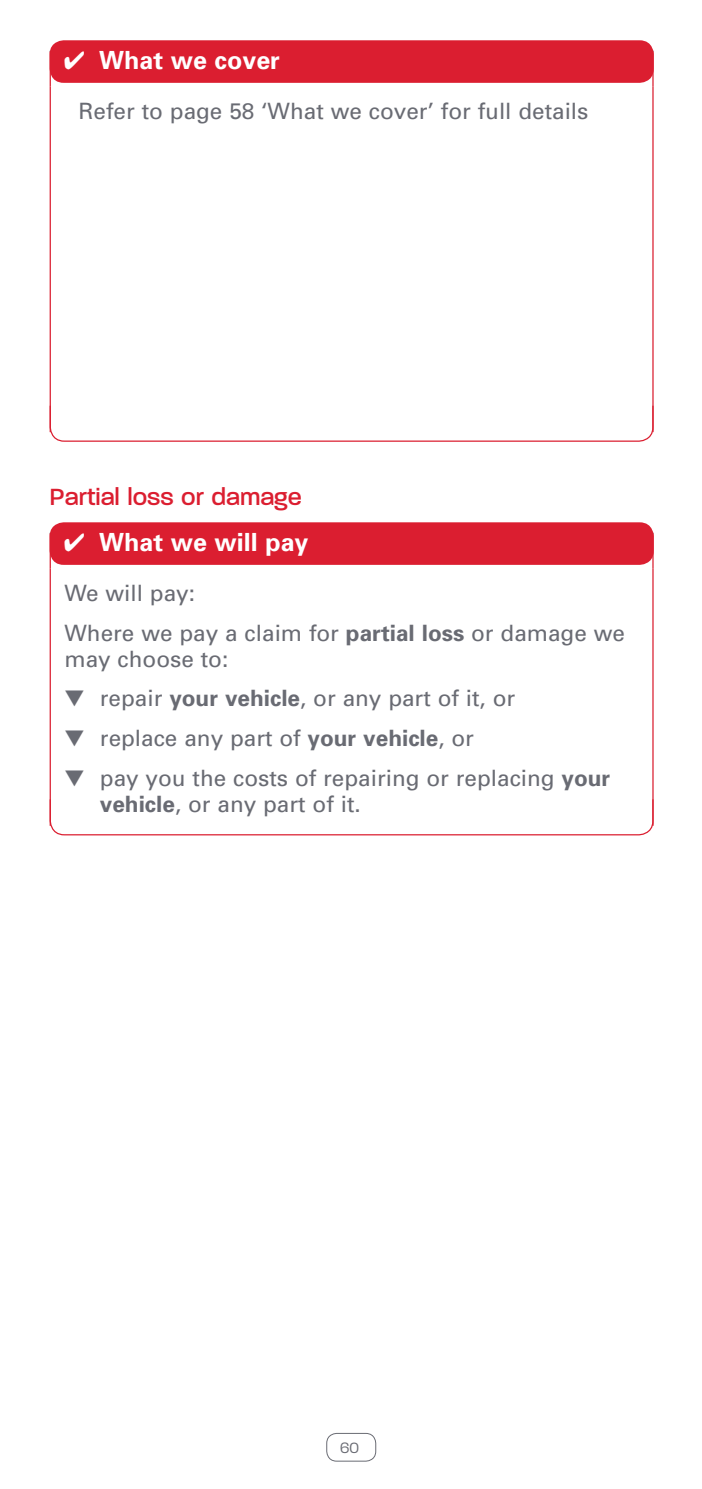
<style>
.page{position:relative;width:702px;height:1489px;background:#fff}
.page>*{position:absolute;margin:0;border:0;box-sizing:border-box;transform-origin:0 0}
.t1{font:500 27.5px "V Paralucent";color:#db1e30}
.t2{font:700 25px "Univers";color:#fff}
.t3{font:22.5px/39.8px "Univers";color:#696b73}
.t4{font:300 17.5px "V Paralucent";color:#696b73}
.s1{font-weight:700}
</style>
<div class="page">
<hr style="left:50px;top:87px;width:1px;height:345px;background:#db1e30">
<hr style="left:652px;top:87px;width:1px;height:345px;background:#db1e30">
<hr style="left:50px;top:52px;width:1px;height:35px;background:#db1e30">
<hr style="left:652px;top:52px;width:1px;height:35px;background:#db1e30">
<hr style="left:50px;top:568px;width:1px;height:257px;background:#db1e30">
<hr style="left:652px;top:568px;width:1px;height:257px;background:#db1e30">
<hr style="left:50px;top:533px;width:1px;height:35px;background:#db1e30">
<hr style="left:652px;top:533px;width:1px;height:35px;background:#db1e30">
<div style="left:50px;top:40px;width:603px;height:43px;background:#db1e30;border-radius:14px"></div>
<svg style="left:49px;top:404px;width:605px;height:38px"></svg>
<div style="left:50px;top:522px;width:603px;height:43px;background:#db1e30;border-radius:14px"></div>
<svg style="left:49px;top:798px;width:605px;height:38px"></svg>
<div style="left:326px;top:1432px;width:50px;height:29px;border:1px solid #696b73;border-radius:10px"></div>
<p class="t2" style="left:64px;top:44px;width:218px">✔ What we cover</p>
<p class="t3" style="left:79px;top:91px;width:511px">Refer to page 58 ‘What we cover’ for full details</p>
<p class="t1" style="left:50px;top:481px;width:254px">Partial loss or damage</p>
<p class="t2" style="left:64px;top:525px;width:246px">✔ What we will pay</p>
<p class="t3" style="left:64px;top:573px;width:562px">We will pay:<br>Where we pay a claim for <span class="s1">partial loss</span> or damage we</p>
<p class="t3" style="left:100px;top:638px;width:512px;text-indent:-35px">may choose to:<br>repair <span class="s1">your vehicle</span>, or any part of it, or<br>replace any part of <span class="s1">your vehicle</span>, or<br>pay you the costs of repairing or replacing <span class="s1">your</span></p>
<p class="t3" style="left:100px;top:783px;width:262px"><span class="s1">vehicle</span>, or any part of it.</p>
<p class="t4" style="left:340px;top:1438px;width:20px">60</p>
</div>
